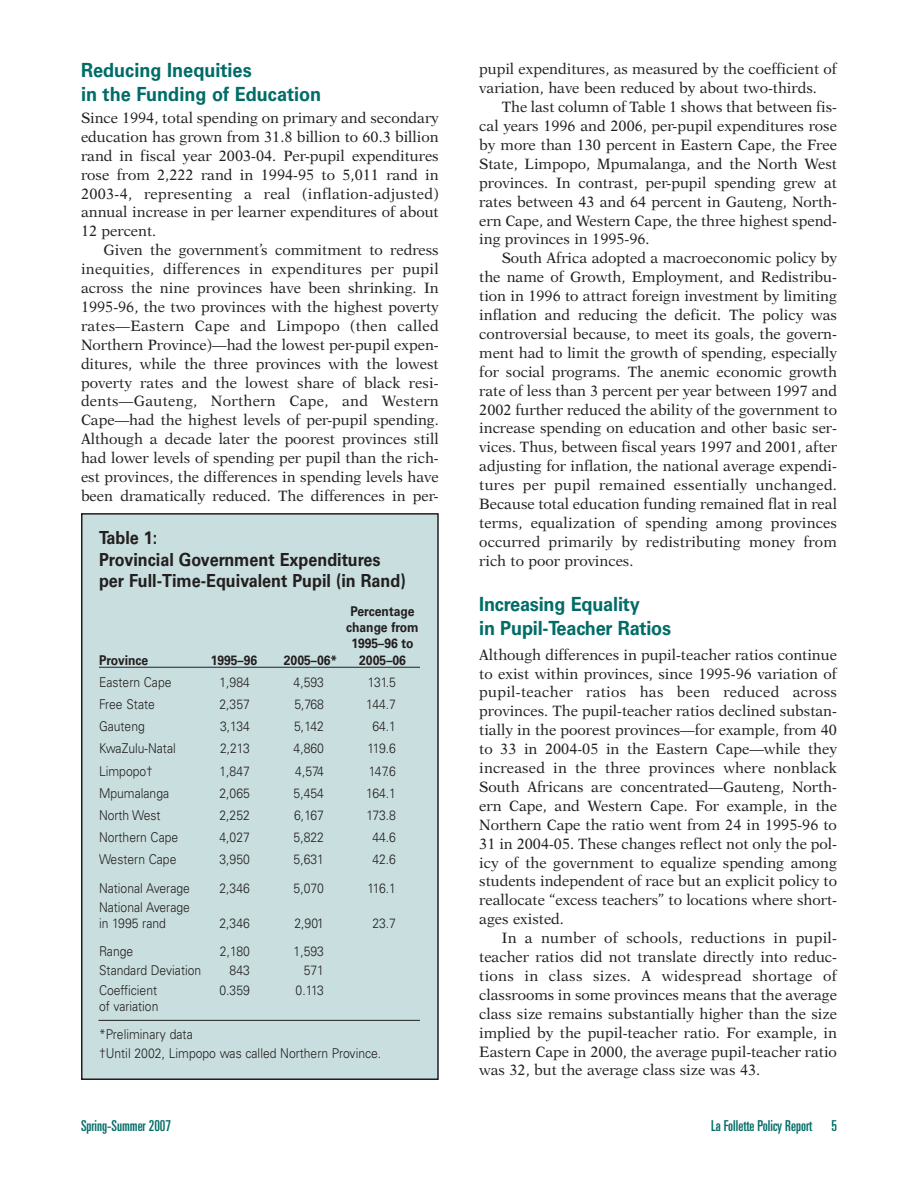
<style>
.page{position:relative;width:918px;height:1188px;background:#fff}
.page>*{position:absolute;margin:0;border:0;box-sizing:border-box;transform-origin:0 0}
.t1{font:700 19.5px/24px "Univers";letter-spacing:-.005em;color:#006c67;scale:.93 1}
.t2{font:700 18px/21.6px "Univers";color:#231f20;scale:.9 1}
.t3{font:15px/18.9px "New Aster";color:#231f20;text-align:justify}
.t4{font:ultra-condensed 15px "Univers";color:#006c67}
.t5{font:300 13.5px/16.2px "Univers";color:#231f20;scale:.9 1}
.t6{font:700 13.5px/16.2px "Univers";color:#231f20;text-align:center;scale:.9 1}
</style>
<div class="page">
<div style="left:82px;top:514px;width:356px;height:565px;background:#c9dede"></div>
<div style="left:81px;top:513px;width:358px;height:567px;border:2px solid #231f20"></div>
<hr style="left:99px;top:667px;width:321px;height:1px;background:#231f20">
<hr style="left:99px;top:1020px;width:321px;height:1px;background:#231f20">
<h1 class="t1" style="left:81px;top:60px;width:260px">Reducing Inequities<br>in the Funding of Education</h1>
<p class="t3" style="left:81px;top:109px;width:359px">Since 1994, total spending on primary and secondary education has grown from 31.8 billion to 60.3 billion rand in fiscal year 2003-04. Per-pupil expenditures rose from 2,222 rand in 1994-95 to 5,011 rand in 2003-4, representing a real (inflation-adjusted) annual increase in per learner expenditures of about 12 percent.</p>
<p class="t3" style="left:81px;top:242px;width:359px;text-indent:23px">Given the government’s commitment to redress inequities, differences in expenditures per pupil across the nine provinces have been shrinking. In 1995-96, the two provinces with the highest poverty rates—Eastern Cape and Limpopo (then called Northern Province)—had the lowest per-pupil expen&shy;ditures, while the three provinces with the lowest poverty rates and the lowest share of black resi&shy;dents—Gauteng, Northern Cape, and Western Cape—had the highest levels of per-pupil spending.<br>Although a decade later the poorest provinces still had lower levels of spending per pupil than the rich&shy;est provinces, the differences in spending levels have been dramatically reduced. The differences in per-</p>
<p class="t2" style="left:99px;top:528px;width:342px">Table 1:<br>Provincial Government Expenditures per Full-Time-Equivalent Pupil (in Rand)</p>
<p class="t6" style="left:346px;top:604px;width:82px">Percentage change from<br>1995–96 to</p>
<p class="t6" style="left:99px;top:653px;width:56px">Province</p>
<p class="t6" style="left:211px;top:653px;width:53px">1995–96</p>
<p class="t6" style="left:284px;top:653px;width:61px">2005–06*</p>
<p class="t6" style="left:359px;top:653px;width:54px">2005–06</p>
<p class="t5" style="left:99px;top:675px;width:82px">Eastern Cape</p>
<p class="t5" style="left:219px;top:675px;width:35px">1,984</p>
<p class="t5" style="left:294px;top:675px;width:35px">4,593</p>
<p class="t5" style="left:368px;top:675px;width:33px">131.5</p>
<p class="t5" style="left:99px;top:697px;width:64px">Free State</p>
<p class="t5" style="left:219px;top:697px;width:35px">2,357</p>
<p class="t5" style="left:295px;top:697px;width:34px">5,768</p>
<p class="t5" style="left:366px;top:697px;width:35px">144.7</p>
<p class="t5" style="left:99px;top:720px;width:53px">Gauteng</p>
<p class="t5" style="left:220px;top:720px;width:35px">3,134</p>
<p class="t5" style="left:294px;top:720px;width:35px">5,142</p>
<p class="t5" style="left:372px;top:720px;width:28px">64.1</p>
<p class="t5" style="left:99px;top:742px;width:87px">KwaZulu-Natal</p>
<p class="t5" style="left:220px;top:742px;width:35px">2,213</p>
<p class="t5" style="left:294px;top:742px;width:35px">4,860</p>
<p class="t5" style="left:368px;top:742px;width:33px">119.6</p>
<p class="t5" style="left:99px;top:764px;width:62px">Limpopo†</p>
<p class="t5" style="left:219px;top:764px;width:35px">1,847</p>
<p class="t5" style="left:295px;top:764px;width:33px">4,574</p>
<p class="t5" style="left:369px;top:764px;width:32px">147.6</p>
<p class="t5" style="left:99px;top:786px;width:80px">Mpumalanga</p>
<p class="t5" style="left:219px;top:786px;width:35px">2,065</p>
<p class="t5" style="left:294px;top:786px;width:35px">5,454</p>
<p class="t5" style="left:366px;top:786px;width:35px">164.1</p>
<p class="t5" style="left:99px;top:808px;width:70px">North West</p>
<p class="t5" style="left:219px;top:808px;width:35px">2,252</p>
<p class="t5" style="left:294px;top:808px;width:35px">6,167</p>
<p class="t5" style="left:366px;top:808px;width:34px">173.8</p>
<p class="t5" style="left:99px;top:831px;width:90px">Northern Cape</p>
<p class="t5" style="left:219px;top:831px;width:35px">4,027</p>
<p class="t5" style="left:294px;top:831px;width:35px">5,822</p>
<p class="t5" style="left:372px;top:831px;width:28px">44.6</p>
<p class="t5" style="left:99px;top:853px;width:88px">Western Cape</p>
<p class="t5" style="left:219px;top:853px;width:35px">3,950</p>
<p class="t5" style="left:294px;top:853px;width:35px">5,631</p>
<p class="t5" style="left:372px;top:853px;width:28px">42.6</p>
<p class="t5" style="left:99px;top:881px;width:103px">National Average</p>
<p class="t5" style="left:219px;top:881px;width:35px">2,346</p>
<p class="t5" style="left:294px;top:881px;width:35px">5,070</p>
<p class="t5" style="left:368px;top:881px;width:33px">116.1</p>
<p class="t5" style="left:99px;top:900px;width:103px">National Average in 1995 rand</p>
<p class="t5" style="left:219px;top:916px;width:35px">2,346</p>
<p class="t5" style="left:295px;top:916px;width:34px">2,901</p>
<p class="t5" style="left:372px;top:916px;width:28px">23.7</p>
<p class="t5" style="left:99px;top:945px;width:40px">Range</p>
<p class="t5" style="left:220px;top:945px;width:35px">2,180</p>
<p class="t5" style="left:294px;top:945px;width:35px">1,593</p>
<p class="t5" style="left:99px;top:964px;width:115px">Standard Deviation</p>
<p class="t5" style="left:230px;top:964px;width:24px">843</p>
<p class="t5" style="left:304px;top:964px;width:24px">571</p>
<p class="t5" style="left:99px;top:983px;width:66px">Coefficient</p>
<p class="t5" style="left:219px;top:983px;width:35px">0.359</p>
<p class="t5" style="left:296px;top:983px;width:33px">0.113</p>
<p class="t5" style="left:99px;top:993px;width:106px;line-height:28.2px">of variation *Preliminary data</p>
<p class="t5" style="left:99px;top:1047px;width:315px">†Until 2002, Limpopo was called Northern Province.</p>
<p class="t3" style="left:479px;top:61px;width:359px">pupil expenditures, as measured by the coefficient of variation, have been reduced by about two-thirds.</p>
<p class="t3" style="left:479px;top:99px;width:359px;text-indent:23px">The last column of Table 1 shows that between fis&shy;cal years 1996 and 2006, per-pupil expenditures rose by more than 130 percent in Eastern Cape, the Free State, Limpopo, Mpumalanga, and the North West provinces. In contrast, per-pupil spending grew at rates between 43 and 64 percent in Gauteng, North&shy;ern Cape, and Western Cape, the three highest spend&shy;ing provinces in 1995-96.</p>
<p class="t3" style="left:479px;top:250px;width:359px;text-indent:23px">South Africa adopted a macroeconomic policy by the name of Growth, Employment, and Redistribu&shy;tion in 1996 to attract foreign investment by limiting inflation and reducing the deficit. The policy was controversial because, to meet its goals, the govern&shy;ment had to limit the growth of spending, especially for social programs. The anemic economic growth rate of less than 3 percent per year between 1997 and 2002 further reduced the ability of the government to increase spending on education and other basic ser&shy;vices. Thus, between fiscal years 1997 and 2001, after adjusting for inflation, the national average expendi&shy;tures per pupil remained essentially unchanged.<br>Because total education funding remained flat in real terms, equalization of spending among provinces occurred primarily by redistributing money from rich to poor provinces.</p>
<h1 class="t1" style="left:479px;top:594px;width:208px">Increasing Equality<br>in Pupil-Teacher Ratios</h1>
<p class="t3" style="left:479px;top:646px;width:359px">Although differences in pupil-teacher ratios continue to exist within provinces, since 1995-96 variation of pupil-teacher ratios has been reduced across provinces. The pupil-teacher ratios declined substan&shy;tially in the poorest provinces—for example, from 40 to 33 in 2004-05 in the Eastern Cape—while they increased in the three provinces where nonblack South Africans are concentrated—Gauteng, North&shy;ern Cape, and Western Cape. For example, in the Northern Cape the ratio went from 24 in 1995-96 to 31 in 2004-05. These changes reflect not only the pol&shy;icy of the government to equalize spending among students independent of race but an explicit policy to reallocate “excess teachers” to locations where short&shy;ages existed.</p>
<p class="t3" style="left:479px;top:930px;width:359px;text-indent:23px">In a number of schools, reductions in pupil&shy;teacher ratios did not translate directly into reduc&shy;tions in class sizes. A widespread shortage of classrooms in some provinces means that the average class size remains substantially higher than the size implied by the pupil-teacher ratio. For example, in Eastern Cape in 2000, the average pupil-teacher ratio was 32, but the average class size was 43.</p>
<p class="t4" style="left:81px;top:1120px;width:92px">Spring-Summer 2007</p>
<p class="t4" style="left:711px;top:1120px;width:103px">La Follette Policy Report</p>
<p class="t4" style="left:831px;top:1120px;width:7px">5</p>
</div>
